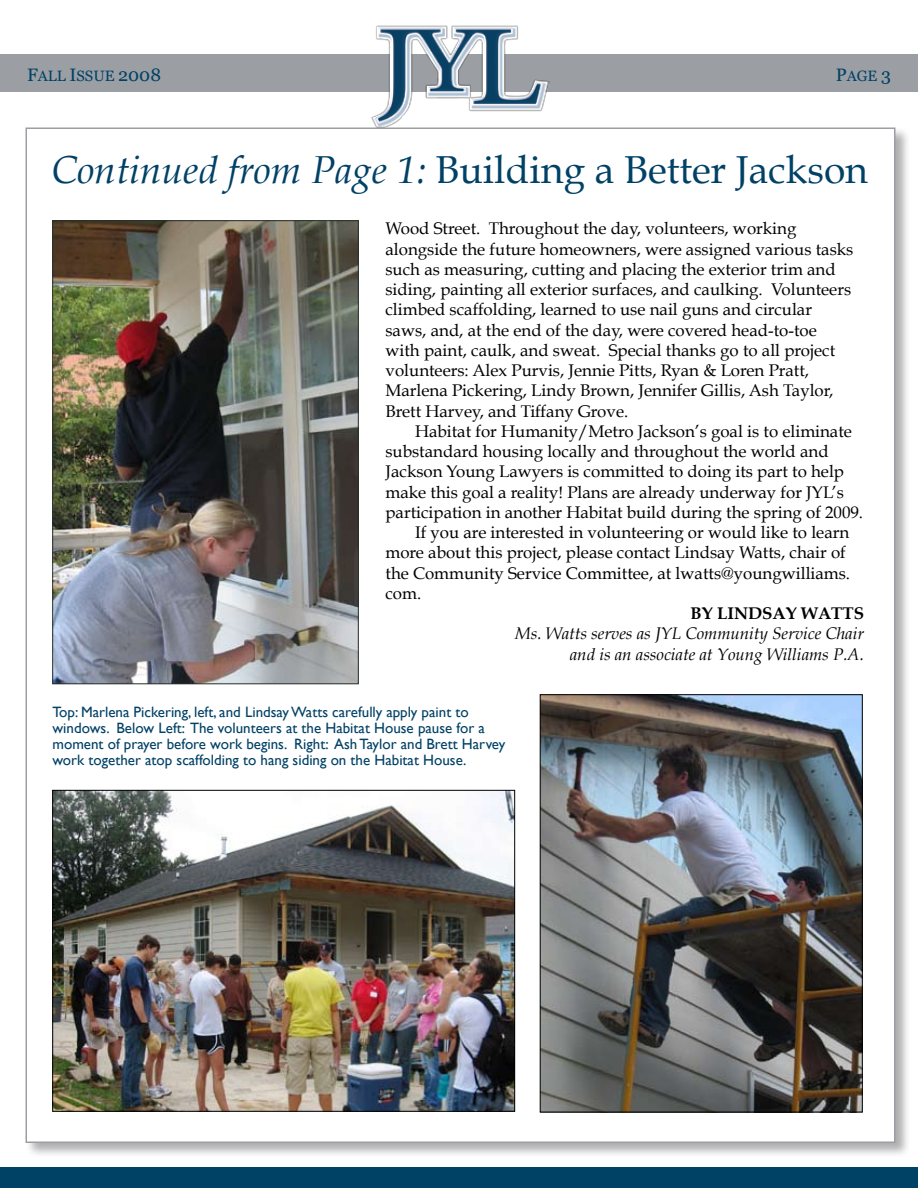
<style>
.page{position:relative;width:918px;height:1188px;background:#fff}
.page>*{position:absolute;margin:0;border:0;box-sizing:border-box;transform-origin:0 0}
.t1{font:39px "Book Antiqua";color:#004166}
.t2{font:16.8px/20.2px "Book Antiqua";color:#000}
.t3{font:italic 16.8px/20.2px "Book Antiqua";color:#000;text-align:right}
.t4{font:700 16.8px "Book Antiqua";color:#000}
.t5{font:15px/16.2px "Gill Sans";color:#004166}
.t6{font:15px "Georgia";color:#004166}
.s1{font-size:18px}
.s2{font-style:italic}
</style>
<div class="page">
<div style="left:0;top:54px;width:918px;height:38px;background:#9b9fa4"></div>
<div style="left:0;top:1168px;width:918px;height:20px;background:#004166"></div>
<img style="left:371px;top:25px;width:179px;height:102px">
<div style="left:24px;top:127px;width:894px;height:1042px;background:#000;opacity:.32"></div>
<div style="left:26px;top:128px;width:870px;height:1015px;background:#fff;border:2px solid #9b9fa4"></div>
<img style="left:54px;top:222px;width:302px;height:460px">
<div style="left:52px;top:220px;width:306px;height:464px;border:1px solid #253028"></div>
<img style="left:542px;top:696px;width:318px;height:414px">
<div style="left:540px;top:694px;width:322px;height:418px;border:1px solid #000"></div>
<img style="left:54px;top:792px;width:459px;height:318px">
<div style="left:52px;top:790px;width:463px;height:322px;border:1px solid #000"></div>
<p class="t6" style="left:27px;top:67px;width:136px"><span class="s1">F</span>ALL <span class="s1">I</span>SSUE <span class="s1">2008</span></p>
<p class="t6" style="left:836px;top:67px;width:57px"><span class="s1">P</span>AGE <span class="s1">3</span></p>
<h1 class="t1" style="left:51px;top:145px;width:819px"><span class="s2">Continued from Page 1:</span> Building a Better Jackson</h1>
<p class="t2" style="left:386px;top:218px;width:469px">Wood Street. Throughout the day, volunteers, working alongside the future homeowners, were assigned various tasks such as measuring, cutting and placing the exterior trim and siding, painting all exterior surfaces, and caulking. Volunteers climbed scaffolding, learned to use nail guns and circular saws, and, at the end of the day, were covered head-to-toe with paint, caulk, and sweat. Special thanks go to all project volunteers: Alex Purvis, Jennie Pitts, Ryan &amp; Loren Pratt, Marlena Pickering, Lindy Brown, Jennifer Gillis, Ash Taylor, Brett Harvey, and Tiffany Grove.</p>
<p class="t2" style="left:415px;top:421px;width:438px">Habitat for Humanity/Metro Jackson’s goal is to eliminate</p>
<p class="t2" style="left:386px;top:441px;width:445px">substandard housing locally and throughout the world and</p>
<p class="t2" style="left:386px;top:461px;width:460px">Jackson Young Lawyers is committed to doing its part to help</p>
<p class="t2" style="left:386px;top:482px;width:460px">make this goal a reality! Plans are already underway for JYL’s</p>
<p class="t2" style="left:386px;top:502px;width:479px">participation in another Habitat build during the spring of 2009.</p>
<p class="t2" style="left:415px;top:522px;width:436px">If you are interested in volunteering or would like to learn</p>
<p class="t2" style="left:386px;top:542px;width:462px">more about this project, please contact Lindsay Watts, chair of</p>
<p class="t2" style="left:386px;top:563px;width:466px">the Community Service Committee, at lwatts@youngwilliams.</p>
<p class="t2" style="left:386px;top:583px;width:37px">com.</p>
<p class="t4" style="left:691px;top:604px;width:175px">BY LINDSAY WATTS</p>
<p class="t3" style="left:515px;top:624px;width:351px">Ms. Watts serves as JYL Community Service Chair and is an associate at Young Williams P.A.</p>
<p class="t5" style="left:52px;top:704px;width:454px">Top: Marlena Pickering, left, and Lindsay Watts carefully apply paint to windows. Below Left: The volunteers at the Habitat House pause for a moment of prayer before work begins. Right: Ash Taylor and Brett Harvey work together atop scaffolding to hang siding on the Habitat House.</p>
</div>
